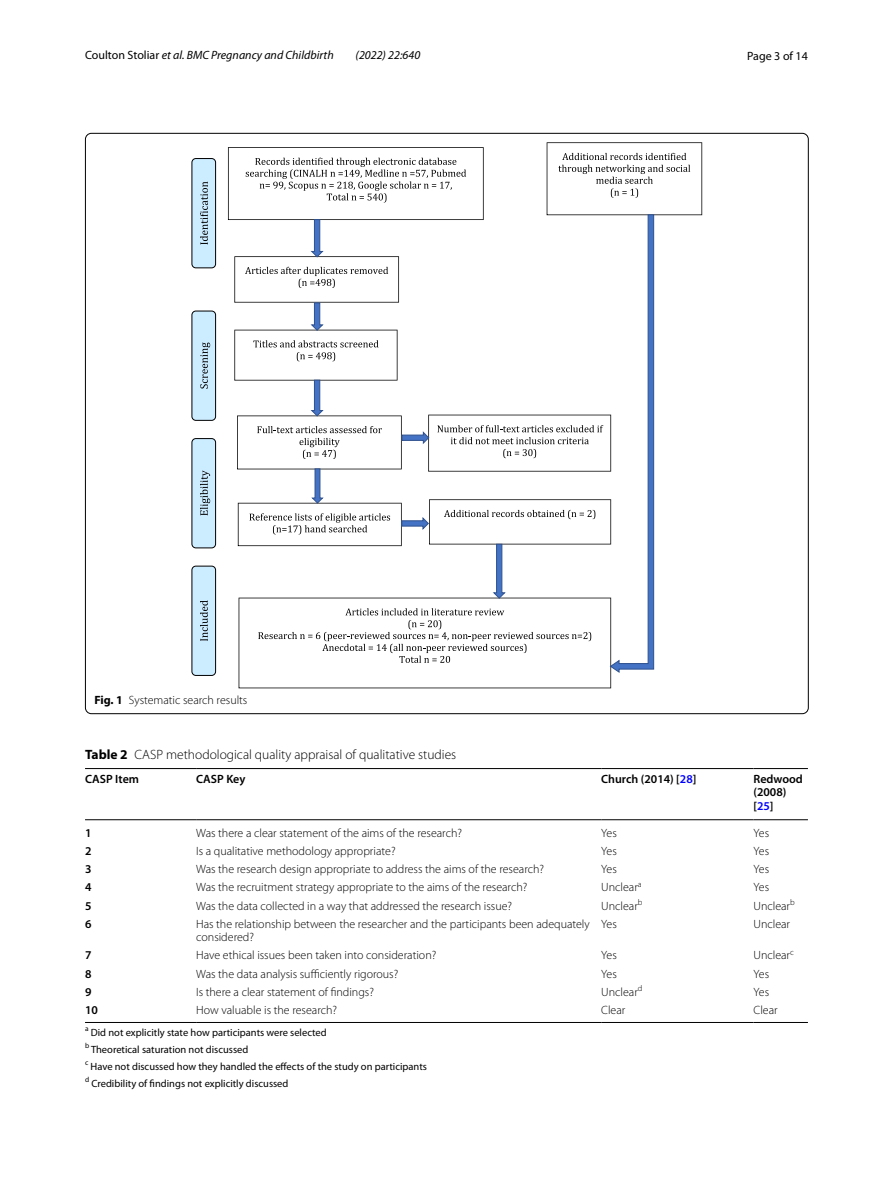
<style>
.page{position:relative;width:893px;height:1187px;background:#fff}
.page>*{position:absolute;margin:0;border:0;box-sizing:border-box;transform-origin:0 0}
.t1{font:300 13.5px "Myriad Pro";color:#000}
.t2{font:300 12px/13.5px "Myriad Pro";color:#000}
.t3{font:600 12px/13.5px "Myriad Pro";color:#000}
.t4{font:italic 12px "Myriad Pro";color:#000}
.t5{font:12px "Myriad Pro";color:#000}
.t6{font:10.5px/17px "Myriad Pro";color:#000}
.s1{font-style:normal}
.s2{font-weight:700}
.s3{color:#00f}
</style>
<div class="page">
<div style="left:192px;top:311px;width:24px;height:109px;background:#ccecff;border-radius:4px"></div>
<div style="left:192px;top:310px;width:24px;height:110px;border:1px solid #000;border-radius:4px"></div>
<svg style="left:200px;top:342px;width:10px;height:46px"></svg>
<div style="left:192px;top:566px;width:24px;height:109px;background:#ccecff;border-radius:4px"></div>
<div style="left:192px;top:565px;width:24px;height:110px;border:1px solid #000;border-radius:4px"></div>
<svg style="left:200px;top:600px;width:8px;height:41px"></svg>
<div style="left:192px;top:438px;width:24px;height:110px;background:#ccecff;border-radius:4px"></div>
<div style="left:192px;top:438px;width:24px;height:110px;border:1px solid #000;border-radius:4px"></div>
<svg style="left:200px;top:470px;width:10px;height:45px"></svg>
<div style="left:192px;top:158px;width:24px;height:110px;background:#ccecff;border-radius:4px"></div>
<div style="left:192px;top:158px;width:24px;height:110px;border:1px solid #000;border-radius:4px"></div>
<svg style="left:200px;top:181px;width:8px;height:63px"></svg>
<svg style="left:228px;top:142px;width:474px;height:546px"></svg>
<hr style="left:85px;top:768px;width:111px;height:1px;background:#000">
<hr style="left:85px;top:819px;width:111px;height:1px;background:#000">
<hr style="left:196px;top:768px;width:405px;height:1px;background:#000">
<hr style="left:196px;top:819px;width:405px;height:1px;background:#000">
<hr style="left:601px;top:768px;width:152px;height:1px;background:#000">
<hr style="left:601px;top:819px;width:152px;height:1px;background:#000">
<hr style="left:753px;top:768px;width:55px;height:1px;background:#000">
<hr style="left:753px;top:819px;width:55px;height:1px;background:#000">
<hr style="left:85px;top:1022px;width:111px;height:1px;background:#000">
<hr style="left:196px;top:1022px;width:405px;height:1px;background:#000">
<hr style="left:601px;top:1022px;width:152px;height:1px;background:#000">
<hr style="left:753px;top:1022px;width:55px;height:1px;background:#000">
<p class="t4" style="left:85px;top:48px;width:250px"><span class="s1">Coulton Stoliar</span> et al. BMC Pregnancy and Childbirth</p>
<p class="t4" style="left:356px;top:48px;width:66px">(2022) 22:640</p>
<p class="t5" style="left:747px;top:48px;width:62px">Page 3 of 14</p>
<p class="t2" style="left:94px;top:693px;width:155px"><span class="s2">Fig. 1</span> Systematic search results</p>
<p class="t1" style="left:85px;top:746px;width:373px"><span class="s2">Table 2</span> CASP methodological quality appraisal of qualitative studies</p>
<p class="t3" style="left:85px;top:771px;width:55px">CASP Item</p>
<p class="t3" style="left:196px;top:771px;width:51px">CASP Key</p>
<p class="t3" style="left:601px;top:771px;width:97px">Church (2014) [<span class="s3">28</span>]</p>
<p class="t3" style="left:753px;top:771px;width:51px">Redwood (2008) [<span class="s3">25</span>]</p>
<p class="t3" style="left:85px;top:825px;width:8px">1</p>
<p class="t2" style="left:196px;top:826px;width:267px">Was there a clear statement of the aims of the research?</p>
<p class="t2" style="left:601px;top:826px;width:17px">Yes</p>
<p class="t2" style="left:753px;top:826px;width:17px">Yes</p>
<p class="t3" style="left:85px;top:843px;width:8px">2</p>
<p class="t2" style="left:196px;top:844px;width:201px">Is a qualitative methodology appropriate?</p>
<p class="t2" style="left:601px;top:844px;width:17px">Yes</p>
<p class="t2" style="left:753px;top:844px;width:17px">Yes</p>
<p class="t3" style="left:85px;top:862px;width:8px">3</p>
<p class="t2" style="left:196px;top:862px;width:349px">Was the research design appropriate to address the aims of the research?</p>
<p class="t2" style="left:601px;top:862px;width:17px">Yes</p>
<p class="t2" style="left:753px;top:862px;width:17px">Yes</p>
<p class="t3" style="left:85px;top:880px;width:8px">4</p>
<p class="t2" style="left:196px;top:880px;width:333px">Was the recruitment strategy appropriate to the aims of the research?</p>
<p class="t2" style="left:601px;top:880px;width:42px">Unclear<sup>a</sup></p>
<p class="t2" style="left:753px;top:880px;width:17px">Yes</p>
<p class="t3" style="left:85px;top:898px;width:8px">5</p>
<p class="t2" style="left:196px;top:898px;width:317px">Was the data collected in a way that addressed the research issue?</p>
<p class="t2" style="left:601px;top:898px;width:43px">Unclear<sup>b</sup></p>
<p class="t2" style="left:753px;top:898px;width:43px">Unclear<sup>b</sup></p>
<p class="t3" style="left:85px;top:916px;width:8px">6</p>
<p class="t2" style="left:196px;top:917px;width:395px">Has the relationship between the researcher and the participants been adequately considered?</p>
<p class="t2" style="left:601px;top:917px;width:17px">Yes</p>
<p class="t2" style="left:753px;top:917px;width:38px">Unclear</p>
<p class="t3" style="left:85px;top:948px;width:8px">7</p>
<p class="t2" style="left:196px;top:948px;width:242px">Have ethical issues been taken into consideration?</p>
<p class="t2" style="left:601px;top:948px;width:17px">Yes</p>
<p class="t2" style="left:753px;top:948px;width:42px">Unclear<sup>c</sup></p>
<p class="t3" style="left:85px;top:966px;width:8px">8</p>
<p class="t2" style="left:196px;top:966px;width:204px">Was the data analysis sufficiently rigorous?</p>
<p class="t2" style="left:601px;top:966px;width:17px">Yes</p>
<p class="t2" style="left:753px;top:966px;width:17px">Yes</p>
<p class="t3" style="left:85px;top:984px;width:8px">9</p>
<p class="t2" style="left:196px;top:985px;width:179px">Is there a clear statement of findings?</p>
<p class="t2" style="left:601px;top:985px;width:43px">Unclear<sup>d</sup></p>
<p class="t2" style="left:753px;top:985px;width:17px">Yes</p>
<p class="t3" style="left:85px;top:1002px;width:14px">10</p>
<p class="t2" style="left:196px;top:1003px;width:142px">How valuable is the research?</p>
<p class="t2" style="left:601px;top:1003px;width:26px">Clear</p>
<p class="t2" style="left:753px;top:1003px;width:26px">Clear</p>
<p class="t6" style="left:85px;top:1023px;width:343px"><sup>a</sup> Did not explicitly state how participants were selected<br><sup>b</sup> Theoretical saturation not discussed<br><sup>c</sup> Have not discussed how they handled the effects of the study on participants <sup>d</sup> Credibility of findings not explicitly discussed</p>
</div>
